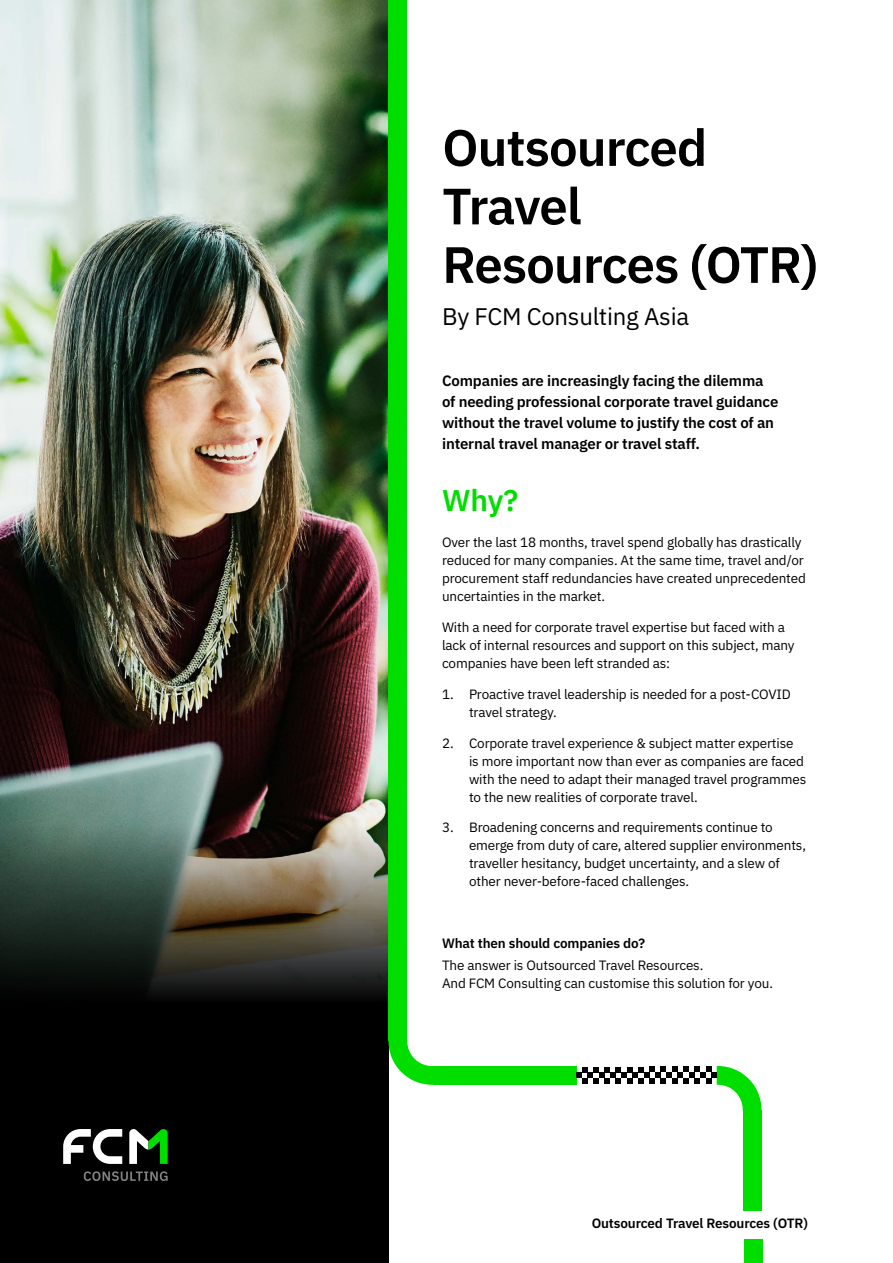
<style>
.page{position:relative;width:893px;height:1263px;background:#fff}
.page>*{position:absolute;margin:0;border:0;box-sizing:border-box;transform-origin:0 0}
.t1{font:600 51px/58.5px "IBM Plex Sans";letter-spacing:-.02em;color:#000}
.t2{font:600 30px "IBM Plex Sans";color:#00de00}
.t3{font:24px "IBM Plex Sans";letter-spacing:-.01em;color:#000}
.t4{font:600 15px/21px "IBM Plex Sans";letter-spacing:-.01em;color:#000}
.t5{font:13.5px/18px "IBM Plex Sans";letter-spacing:-.01em;color:#000}
.t6{font:600 13.5px "IBM Plex Sans";letter-spacing:-.01em;color:#000}
</style>
<div class="page">
<img style="left:0;top:0;width:389px;height:408px">
<img style="left:0;top:408px;width:389px;height:855px">
<svg style="left:63px;top:1129px;width:59px;height:35px"></svg>
<svg style="left:129px;top:1129px;width:39px;height:35px"></svg>
<svg style="left:84px;top:1171px;width:84px;height:10px"></svg>
<svg style="left:389px;top:1040px;width:44px;height:45px"></svg>
<div style="left:389px;top:0;width:18px;height:1040px;background:#00de00"></div>
<div style="left:433px;top:1066px;width:143px;height:19px;background:#00de00"></div>
<div style="left:743px;top:1110px;width:18px;height:101px;background:#00de00"></div>
<svg style="left:576px;top:1066px;width:185px;height:45px"></svg>
<div style="left:744px;top:1239px;width:19px;height:24px;background:#00de00"></div>
<svg style="left:311px;top:427px;width:2px;height:7px"></svg>
<h1 class="t1" style="left:442px;top:114px;width:377px">Outsourced<br>Travel<br>Resources (OTR)</h1>
<h3 class="t3" style="left:442px;top:298px;width:249px">By FCM Consulting Asia</h3>
<p class="t4" style="left:442px;top:369px;width:338px">Companies are increasingly facing the dilemma of needing professional corporate travel guidance without the travel volume to justify the cost of an internal travel manager or travel staff.</p>
<h2 class="t2" style="left:442px;top:477px;width:78px">Why?</h2>
<p class="t5" style="left:442px;top:532px;width:365px">Over the last 18 months, travel spend globally has drastically reduced for many companies. At the same time, travel and/or procurement staff redundancies have created unprecedented uncertainties in the market.</p>
<p class="t5" style="left:442px;top:617px;width:354px">With a need for corporate travel expertise but faced with a lack of internal resources and support on this subject, many companies have been left stranded as:</p>
<p class="t5" style="left:469px;top:684px;width:323px;text-indent:-27px">1. Proactive travel leadership is needed for a post-COVID travel strategy.</p>
<p class="t5" style="left:469px;top:733px;width:339px;text-indent:-27px">2. Corporate travel experience &amp; subject matter expertise is more important now than ever as companies are faced with the need to adapt their managed travel programmes to the new realities of corporate travel.</p>
<p class="t5" style="left:469px;top:817px;width:338px;text-indent:-27px">3. Broadening concerns and requirements continue to emerge from duty of care, altered supplier environments, traveller hesitancy, budget uncertainty, and a slew of other never-before-faced challenges.</p>
<p class="t6" style="left:442px;top:932px;width:205px">What then should companies do?</p>
<p class="t5" style="left:442px;top:955px;width:332px">The answer is Outsourced Travel Resources.<br>And FCM Consulting can customise this solution for you.</p>
<p class="t6" style="left:592px;top:1212px;width:218px">Outsourced Travel Resources (OTR)</p>
</div>
